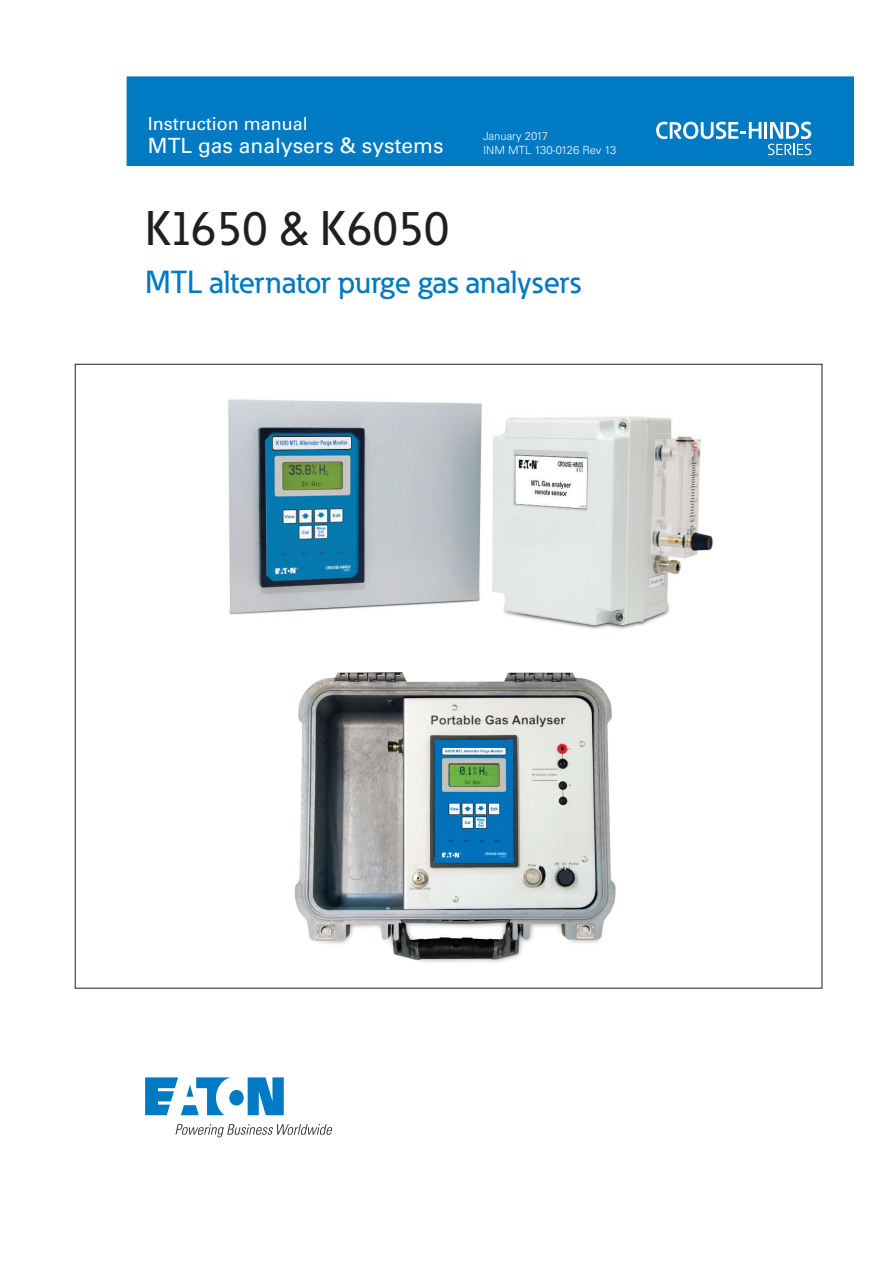
<style>
.page{position:relative;width:893px;height:1263px;background:#fff}
.page>*{position:absolute;margin:0;border:0;box-sizing:border-box;transform-origin:0 0}
.t1{font:500 48px "Eaton";color:#231f20}
.t2{font:500 31.5px "Eaton";color:#007ac2}
.t3{font:21px "Univers LT Pro 55 Roman";color:#fff}
.t4{font:18px "Univers LT Pro 55 Roman";color:#fff}
.t5{font:300 11.25px/14.2px "Univers LT Pro 45";color:#fff}
</style>
<div class="page">
<img style="left:228px;top:399px;width:486px;height:230px">
<img style="left:294px;top:672px;width:322px;height:291px">
<div style="left:127px;top:77px;width:727px;height:89px;background:#007ac2"></div>
<svg style="left:145px;top:1077px;width:139px;height:38px"></svg>
<svg style="left:176px;top:1124px;width:157px;height:13px"></svg>
<svg style="left:656px;top:122px;width:105px;height:17px"></svg>
<hr style="left:764px;top:122px;width:3px;height:17px;background:#fff">
<svg style="left:768px;top:122px;width:43px;height:33px"></svg>
<p class="t4" style="left:148px;top:113px;width:162px">Instruction manual</p>
<p class="t3" style="left:148px;top:133px;width:297px">MTL gas analysers &amp; systems</p>
<p class="t5" style="left:483px;top:129px;width:135px">January 2017<br>INM MTL 130-0126 Rev 13</p>
<h1 class="t1" style="left:145px;top:199px;width:306px">K1650 &amp; K6050</h1>
<p class="t2" style="left:145px;top:262px;width:437px">MTL alternator purge gas analysers</p>
</div>
